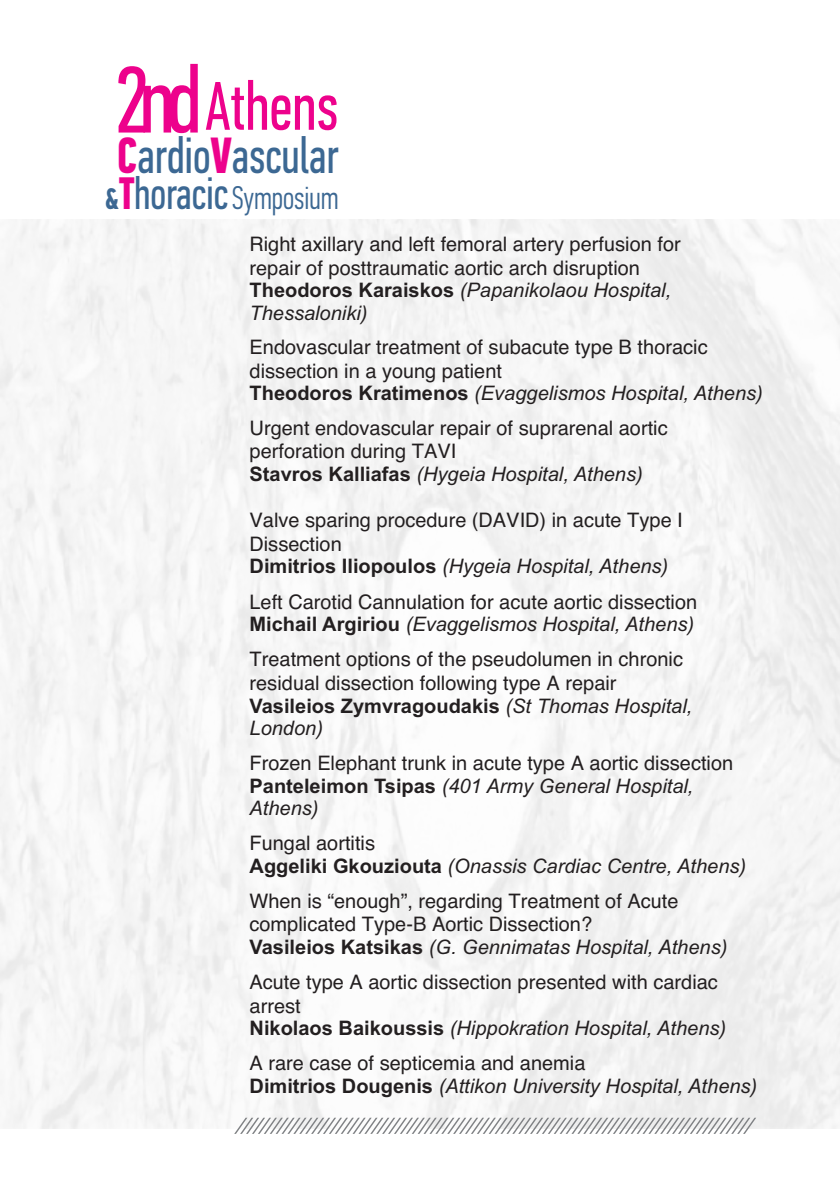
<style>
.page{position:relative;width:840px;height:1191px;background:#fff}
.page>*{position:absolute;margin:0;border:0;box-sizing:border-box;transform-origin:0 0}
.t1{font:94.6px "PF Din Text Comp Pro";color:#ed028c}
.t2{font:68.6px "PF Din Text Comp Pro";color:#ed028c;scale:.94 1}
.t3{font:50.8px "PF Din Text Comp Pro";color:#3c6893;scale:.94 1}
.t4{font:300 32.8px "PF Din Text Comp Pro";color:#3c6893;scale:.94 1}
.t5{font:20px/23.6px "Helvetica";color:#231f20}
.t6{font:italic 20px/22.4px "Arial";color:#231f20}
.s1{font-weight:700;color:#ed028c}
.s2{font-weight:700;font-size:29.8px}
.s3{font-weight:700;font-size:45.4px;color:#ed028c}
.s4{font-weight:400;font-size:45.4px}
.s5{font-weight:700;font-style:normal}
</style>
<div class="page">
<svg style="left:234px;top:1117px;width:521px;height:16px"></svg>
<h1 class="t1" style="left:114px;top:62px;width:90px">2nd</h1>
<h2 class="t2" style="left:205px;top:78px;width:143px">Athens</h2>
<h3 class="t3" style="left:117px;top:135px;width:237px"><span class="s1">C</span>ardio<span class="s1">V</span>ascular</h3>
<h3 class="t4" style="left:105px;top:184px;width:250px"><span class="s2">&amp;</span> <span class="s3">T</span><span class="s4">horacic</span>Symposium</h3>
<p class="t5" style="left:249px;top:233px;width:432px">Right axillary and left femoral artery perfusion for repair of posttraumatic aortic arch disruption</p>
<p class="t6" style="left:249px;top:281px;width:423px"><span class="s5">Theodoros Karaiskos</span> (Papanikolaou Ηospital,<br>Thessaloniki)</p>
<p class="t5" style="left:249px;top:336px;width:459px">Endovascular treatment of subacute type B thoracic dissection in a young patient</p>
<p class="t6" style="left:249px;top:384px;width:514px"><span class="s5">Theodoros Kratimenos</span> (Evaggelismos Hospital, Athens)</p>
<p class="t5" style="left:249px;top:417px;width:419px">Urgent endovascular repair of suprarenal aortic perforation during TAVI</p>
<p class="t6" style="left:249px;top:464px;width:394px"><span class="s5">Stavros Kalliafas</span> (Hygeia Hospital, Athens)</p>
<p class="t5" style="left:249px;top:510px;width:434px">Valve sparing procedure (DAVID) in acute Type I<br>Dissection</p>
<p class="t6" style="left:249px;top:557px;width:420px"><span class="s5">Dimitrios Iliopoulos</span> (Hygeia Hospital, Athens)</p>
<p class="t5" style="left:249px;top:591px;width:449px">Left Carotid Cannulation for acute aortic dissection</p>
<p class="t6" style="left:249px;top:615px;width:446px"><span class="s5">Michail Argiriou</span> (Evaggelismos Hospital, Athens)</p>
<p class="t5" style="left:249px;top:649px;width:435px">Treatment options of the pseudolumen in chronic residual dissection following type A repair</p>
<p class="t6" style="left:249px;top:696px;width:444px"><span class="s5">Vasileios Zymvragoudakis</span> (St Thomas Hospital,<br>London)</p>
<p class="t5" style="left:249px;top:752px;width:485px">Frozen Elephant trunk in acute type A aortic dissection</p>
<p class="t6" style="left:249px;top:776px;width:445px"><span class="s5">Panteleimon Tsipas</span> (401 Army General Hospital,<br>Athens)</p>
<p class="t5" style="left:249px;top:832px;width:127px">Fungal aortitis</p>
<p class="t6" style="left:249px;top:856px;width:498px"><span class="s5">Aggeliki Gkouziouta</span> (Onassis Cardiac Centre, Athens)</p>
<p class="t5" style="left:249px;top:890px;width:430px">When is “enough”, regarding Treatment of Acute complicated Type-B Aortic Dissection?</p>
<p class="t6" style="left:249px;top:937px;width:479px"><span class="s5">Vasileios Katsikas</span> (G. Gennimatas Hospital, Athens)</p>
<p class="t5" style="left:249px;top:971px;width:469px">Acute type A aortic dissection presented with cardiac arrest</p>
<p class="t6" style="left:249px;top:1018px;width:478px"><span class="s5">Nikolaos Baikoussis</span> (Hippokration Hospital, Athens)</p>
<p class="t5" style="left:249px;top:1052px;width:337px">A rare case of septicemia and anemia</p>
<p class="t6" style="left:249px;top:1076px;width:509px"><span class="s5">Dimitrios Dougenis</span> (Attikon University Hospital, Athens)</p>
</div>
